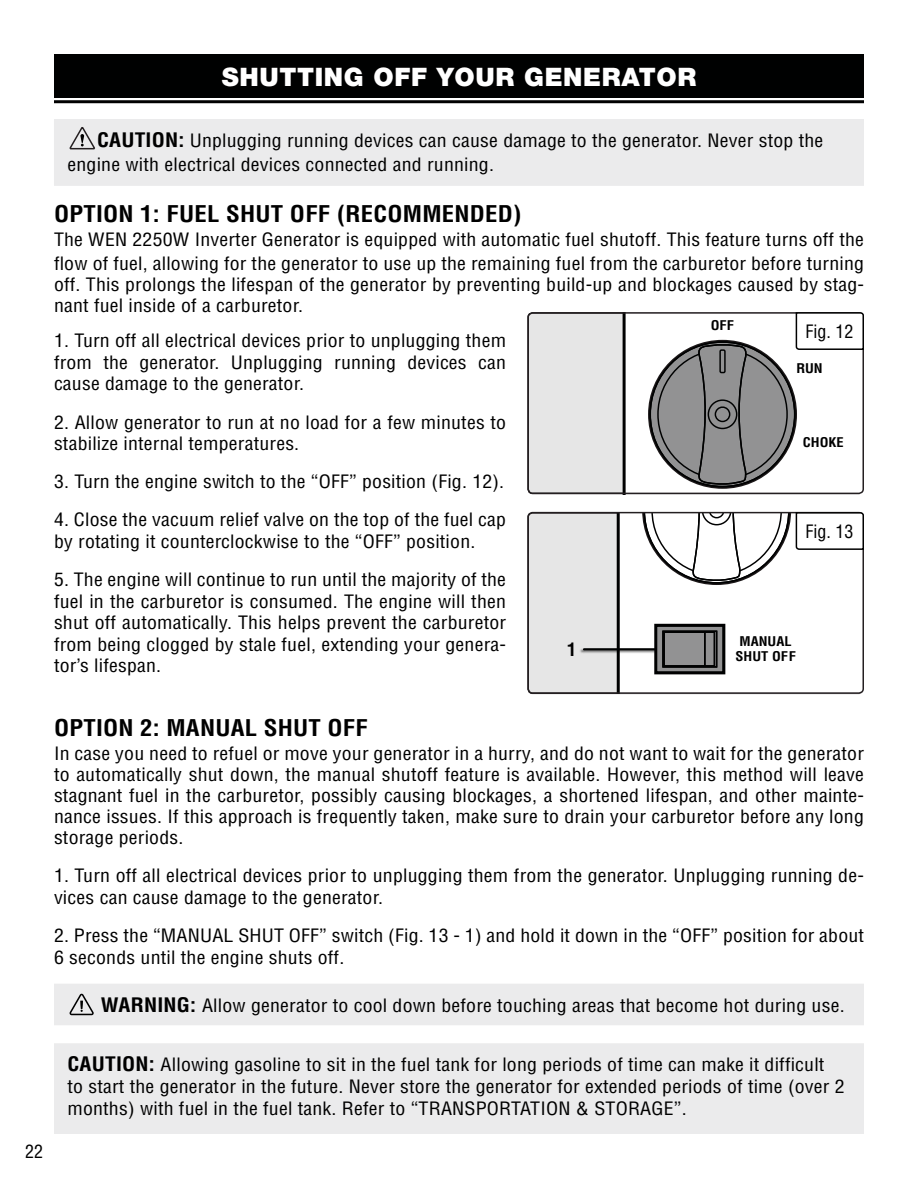
<style>
.page{position:relative;width:918px;height:1188px;background:#fff}
.page>*{position:absolute;margin:0;border:0;box-sizing:border-box;transform-origin:0 0}
.t1{font:900 25.5px "Helvetica Neue";letter-spacing:.025em;color:#fff}
.t2{font:700 condensed 22.5px "Helvetica";letter-spacing:.01em;color:#000;scale:1.1 1}
.t3{font:condensed 18px/21.6px "Helvetica";letter-spacing:.01em;color:#000;scale:1.1 1}
.t4{font:condensed 18px "Helvetica";letter-spacing:.01em;color:#000}
.t5{font:700 condensed 18px "Helvetica";color:#000}
.t6{font:700 condensed 13.05px/15.8px "Helvetica";color:#000;text-align:center;scale:1.1 1}
.s1{font-weight:700;font-size:19.5px}
</style>
<div class="page">
<div style="left:55px;top:984px;width:808px;height:41px;background:#ebebec"></div>
<div style="left:55px;top:120px;width:808px;height:65px;background:#ebebec"></div>
<div style="left:54px;top:119px;width:810px;height:67px;border:2px solid #ebebec"></div>
<div style="left:55px;top:1044px;width:808px;height:89px;background:#ebebec"></div>
<div style="left:54px;top:1043px;width:810px;height:91px;border:2px solid #ebebec"></div>
<svg style="left:70px;top:127px;width:25px;height:23px"></svg>
<div style="left:54px;top:54px;width:810px;height:44px;background:#000101"></div>
<hr style="left:54px;top:100px;width:810px;height:3px;background:#000">
<svg style="left:69px;top:994px;width:25px;height:21px"></svg>
<div style="left:528px;top:313px;width:335px;height:180px;background:#e6e6e6;border-radius:4px"></div>
<svg style="left:622px;top:315px;width:24px;height:176px;background:#dedede"></svg>
<div style="left:527px;top:312px;width:337px;height:182px;border:2px solid #241f21;border-radius:4px"></div>
<div style="left:528px;top:513px;width:335px;height:180px;background:#e6e6e6;border-radius:4px"></div>
<div style="left:616px;top:515px;width:245px;height:176px;background:#fff"></div>
<svg style="left:652px;top:622px;width:76px;height:55px;background:#747474"></svg>
<div style="left:527px;top:512px;width:337px;height:182px;border:2px solid #241f21;border-radius:4px"></div>
<svg style="left:646px;top:312px;width:218px;height:179px;background:#bfbfbf"></svg>
<svg style="left:640px;top:511px;width:224px;height:76px;background:#e3e3e3"></svg>
<div style="left:579px;top:648px;width:78px;height:6px;background:#000;opacity:.5"></div>
<hr style="left:584px;top:648px;width:72px;height:2px;background:#000101">
<h1 class="t1" style="left:222px;top:62px;width:476px">SHUTTING OFF YOUR GENERATOR</h1>
<p class="t3" style="left:68px;top:129px;width:689px;line-height:23.4px;text-indent:30px"><span class="s1">CAUTION:</span> Unplugging running devices can cause damage to the generator. Never stop the engine with electrical devices connected and running.</p>
<p class="t2" style="left:54px;top:199px;width:426px">OPTION 1: FUEL SHUT OFF (RECOMMENDED)</p>
<p class="t3" style="left:54px;top:227px;width:738px;line-height:24px">The WEN 2250W Inverter Generator is equipped with automatic fuel shutoff. This feature turns off the flow of fuel, allowing for the generator to use up the remaining fuel from the carburetor before turning</p>
<p class="t3" style="left:54px;top:273px;width:738px">off. This prolongs the lifespan of the generator by preventing build-up and blockages caused by stag&shy;nant fuel inside of a carburetor.</p>
<p class="t3" style="left:54px;top:330px;width:412px;text-align:justify">1. Turn off all electrical devices prior to unplugging them from the generator. Unplugging running devices can cause damage to the generator.</p>
<p class="t3" style="left:54px;top:411px;width:412px">2. Allow generator to run at no load for a few minutes to stabilize internal temperatures.</p>
<p class="t3" style="left:54px;top:471px;width:411px">3. Turn the engine switch to the “OFF” position (Fig. 12).</p>
<p class="t3" style="left:54px;top:509px;width:413px">4. Close the vacuum relief valve on the top of the fuel cap by rotating it counterclockwise to the “OFF” position.</p>
<p class="t3" style="left:54px;top:569px;width:412px;text-align:justify">5. The engine will continue to run until the majority of the fuel in the carburetor is consumed. The engine will then shut off automatically. This helps prevent the carburetor from being clogged by stale fuel, extending your genera&shy;tor’s lifespan.</p>
<p class="t5" style="left:567px;top:638px;width:10px">1</p>
<p class="t6" style="left:711px;top:317px;width:23px">OFF</p>
<p class="t4" style="left:806px;top:320px;width:49px">Fig. 12</p>
<p class="t6" style="left:796px;top:360px;width:25px">RUN</p>
<p class="t6" style="left:803px;top:435px;width:39px">CHOKE</p>
<p class="t4" style="left:806px;top:520px;width:49px">Fig. 13</p>
<p class="t6" style="left:797px;top:531px;width:39px">CHOKE</p>
<p class="t6" style="left:736px;top:633px;width:57px">MANUAL<br>SHUT OFF</p>
<p class="t2" style="left:54px;top:713px;width:287px">OPTION 2: MANUAL SHUT OFF</p>
<p class="t3" style="left:54px;top:742px;width:738px;line-height:21.1px;text-align:justify">In case you need to refuel or move your generator in a hurry, and do not want to wait for the generator to automatically shut down, the manual shutoff feature is available. However, this method will leave stagnant fuel in the carburetor, possibly causing blockages, a shortened lifespan, and other mainte&shy;nance issues. If this approach is frequently taken, make sure to drain your carburetor before any long storage periods.</p>
<p class="t3" style="left:54px;top:865px;width:738px">1. Turn off all electrical devices prior to unplugging them from the generator. Unplugging running de&shy;vices can cause damage to the generator.</p>
<p class="t3" style="left:54px;top:925px;width:738px">2. Press the “MANUAL SHUT OFF” switch (Fig. 13 - 1) and hold it down in the “OFF” position for about<br>6 seconds until the engine shuts off.</p>
<p class="t3" style="left:101px;top:994px;width:678px"><span class="s1">WARNING:</span> Allow generator to cool down before touching areas that become hot during use.</p>
<p class="t4" style="left:25px;top:1141px;width:19px">22</p>
<p class="t3" style="left:67px;top:1054px;width:708px"><span class="s1">CAUTION:</span> Allowing gasoline to sit in the fuel tank for long periods of time can make it difficult<br>to start the generator in the future. Never store the generator for extended periods of time (over 2 months) with fuel in the fuel tank. Refer to “TRANSPORTATION &amp; STORAGE”.</p>
</div>
